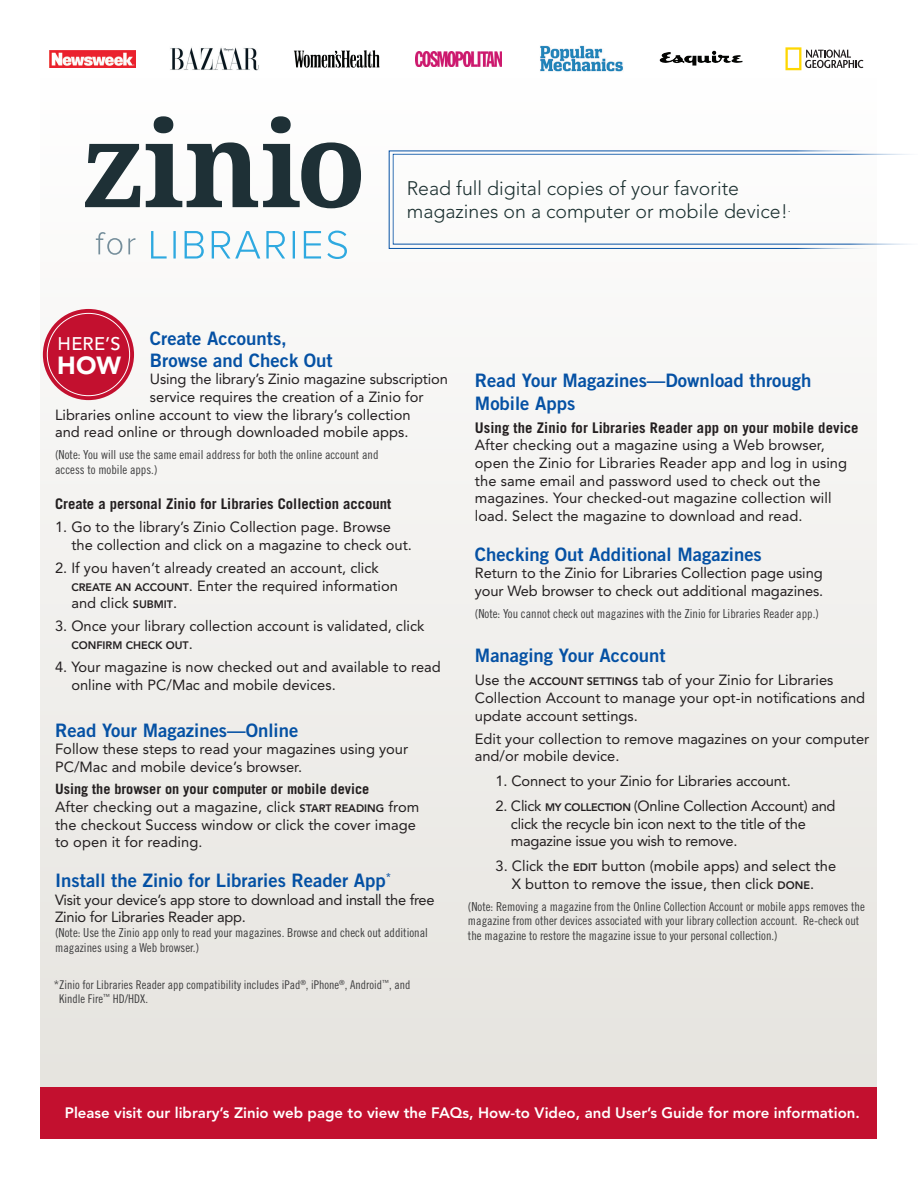
<style>
.page{position:relative;width:918px;height:1188px;background:#fff}
.page>*{position:absolute;margin:0;border:0;box-sizing:border-box;transform-origin:0 0}
.t1{font:900 24.6px "Avenir";color:#fff}
.t2{font:300 19.5px/23.4px "Avenir";color:#1b3030}
.t3{font:18.6px/22.2px "Trade Gothic Bold Two";color:#0551a4}
.t4{font:500 18.15px "Avenir";color:#fff}
.t5{font:800 15px "Avenir";color:#fff}
.t6{font:14.7px/17.5px "Avenir";color:#231f20}
.t7{font:14.7px/17.5px "Avenir";letter-spacing:-.02em;color:#231f20}
.t8{font:700 14.7px "Trade Gothic";color:#231f20}
.t9{font:700 14.25px "Trade Gothic";color:#231f20}
.t10{font:12.3px/14.9px "Trade Gothic Cond Eighteen";color:#3e3e3f}
.t11{font:12px/14.4px "Trade Gothic Cond Eighteen";color:#3e3e3f}
.t12{font:800 10.8px "Avenir";color:#231f20}
.s1{font-weight:800;font-size:10.8px}
.s2{font-weight:400;font-size:14.7px}
.s3{font-size:14.25px}
</style>
<div class="page">
<div style="left:40px;top:78px;width:838px;height:1015px;background:linear-gradient(to bottom,#fcfdfd,#e6e4df)"></div>
<div style="left:40px;top:1087px;width:838px;height:51px;background:#c3102f"></div>
<svg style="left:85px;top:116px;width:276px;height:92px"></svg>
<svg style="left:151px;top:231px;width:196px;height:28px"></svg>
<svg style="left:96px;top:232px;width:39px;height:23px"></svg>
<svg style="left:43px;top:309px;width:91px;height:91px"></svg>
<div style="left:47px;top:313px;width:83px;height:83px;background:#c3102f;border-radius:50%"></div>
<div style="left:47px;top:313px;width:83px;height:83px;border:1px solid #fff;border-radius:50%"></div>
<div style="left:389px;top:151px;width:489px;height:98px;border:1px solid #0551a4"></div>
<svg style="left:393px;top:154px;width:517px;height:90px"></svg>
<img style="left:50px;top:50px;width:86px;height:17px">
<img style="left:170px;top:47px;width:89px;height:24px">
<img style="left:294px;top:50px;width:85px;height:18px">
<img style="left:416px;top:51px;width:85px;height:16px">
<img style="left:540px;top:46px;width:83px;height:26px">
<img style="left:660px;top:51px;width:71px;height:13px">
<svg style="left:785px;top:47px;width:78px;height:23px"></svg>
<h2 class="t2" style="left:407px;top:176px;width:386px">Read full digital copies of your favorite magazines on a computer or mobile device!<sup>.</sup></h2>
<p class="t3" style="left:150px;top:326px;width:184px">Create Accounts,<br>Browse and Check Out</p>
<p class="t6" style="left:150px;top:371px;width:300px">Using the library’s Zinio magazine subscription</p>
<p class="t6" style="left:150px;top:388px;width:275px">service requires the creation of a Zinio for</p>
<p class="t6" style="left:55px;top:406px;width:357px">Libraries online account to view the library’s collection</p>
<p class="t6" style="left:55px;top:423px;width:355px">and read online or through downloaded mobile apps.</p>
<p class="t10" style="left:55px;top:447px;width:325px">(Note: You will use the same email address for both the online account and access to mobile apps.)</p>
<p class="t8" style="left:55px;top:495px;width:338px">Create a personal Zinio for Libraries Collection account</p>
<p class="t6" style="left:71px;top:518px;width:342px;text-indent:-16px">1. Go to the library’s Zinio Collection page. Browse the collection and click on a magazine to check out.</p>
<p class="t6" style="left:71px;top:559px;width:328px;text-indent:-16px">2. If you haven’t already created an account, click<br><span class="s1">CREATE AN ACCOUNT</span>. Enter the required information and click <span class="s1">SUBMIT</span>.</p>
<p class="t6" style="left:55px;top:618px;width:371px">3. Once your library collection account is validated, click</p>
<p class="t12" style="left:71px;top:639px;width:123px">CONFIRM CHECK OUT<span class="s2">.</span></p>
<p class="t6" style="left:71px;top:658px;width:371px;text-indent:-16px">4. Your magazine is now checked out and available to read online with PC/Mac and mobile devices.</p>
<p class="t3" style="left:55px;top:718px;width:245px">Read Your Magazines—Online</p>
<p class="t6" style="left:55px;top:740px;width:355px">Follow these steps to read your magazines using your<br>PC/Mac and mobile device’s browser.</p>
<p class="t9" style="left:55px;top:781px;width:316px">Using the browser on your computer or mobile device</p>
<p class="t6" style="left:55px;top:798px;width:366px">After checking out a magazine, click <span class="s1">START READING</span> from the checkout Success window or click the cover image to open it for reading<span class="s3">.</span></p>
<p class="t3" style="left:55px;top:869px;width:338px">Install the Zinio for Libraries Reader App<sup>*</sup></p>
<p class="t7" style="left:55px;top:891px;width:381px">Visit your device’s app store to download and install the free<br>Zinio for Libraries Reader app.</p>
<p class="t10" style="left:55px;top:925px;width:374px">(Note: Use the Zinio app only to read your magazines. Browse and check out additional magazines using a Web browser.)</p>
<p class="t4" style="left:58px;top:334px;width:64px">HERE’S</p>
<h1 class="t1" style="left:57px;top:351px;width:66px">HOW</h1>
<p class="t11" style="left:59px;top:977px;width:353px;text-indent:-5px">*Zinio for Libraries Reader app compatibility includes iPad<sup>®</sup>, iPhone<sup>®</sup>, Android<sup>™</sup>, and<br>Kindle Fire<sup>™</sup> HD/HDX.</p>
<p class="t3" style="left:475px;top:369px;width:338px">Read Your Magazines—Download through<br>Mobile Apps</p>
<p class="t8" style="left:475px;top:418px;width:385px">Using the Zinio for Libraries Reader app on your mobile device</p>
<p class="t6" style="left:475px;top:437px;width:374px">After checking out a magazine using a Web browser, open the Zinio for Libraries Reader app and log in using the same email and password used to check out the magazines. Your checked-out magazine collection will load. Select the magazine to download and read.</p>
<p class="t3" style="left:475px;top:543px;width:288px">Checking Out Additional Magazines</p>
<p class="t6" style="left:475px;top:565px;width:350px">Return to the Zinio for Libraries Collection page using your Web browser to check out additional magazines.</p>
<p class="t10" style="left:475px;top:606px;width:346px">(Note: You cannot check out magazines with the Zinio for Libraries Reader app.)</p>
<p class="t3" style="left:475px;top:644px;width:192px">Managing Your Account</p>
<p class="t6" style="left:475px;top:672px;width:392px">Use the <span class="s1">ACCOUNT SETTINGS</span> tab of your Zinio for Libraries<br>Collection Account to manage your opt-in notifications and update account settings.</p>
<p class="t6" style="left:475px;top:730px;width:396px">Edit your collection to remove magazines on your computer and/or mobile device.</p>
<p class="t6" style="left:496px;top:772px;width:297px">1. Connect to your Zinio for Libraries account.</p>
<p class="t7" style="left:511px;top:797px;width:326px;text-indent:-15px">2. Click <span class="s1">MY COLLECTION</span> (Online Collection Account) and click the recycle bin icon next to the title of the magazine issue you wish to remove.</p>
<p class="t6" style="left:496px;top:857px;width:342px;text-align:center">3. Click the <span class="s1">EDIT</span> button (mobile apps) and select the<br>X button to remove the issue, then click <span class="s1">DONE</span>.</p>
<p class="t10" style="left:468px;top:899px;width:398px">(Note: Removing a magazine from the Online Collection Account or mobile apps removes the magazine from other devices associated with your library collection account. Re-check out the magazine to restore the magazine issue to your personal collection.)</p>
<p class="t5" style="left:65px;top:1104px;width:797px">Please visit our library’s Zinio web page to view the FAQs, How-to Video, and User’s Guide for more information.</p>
</div>
